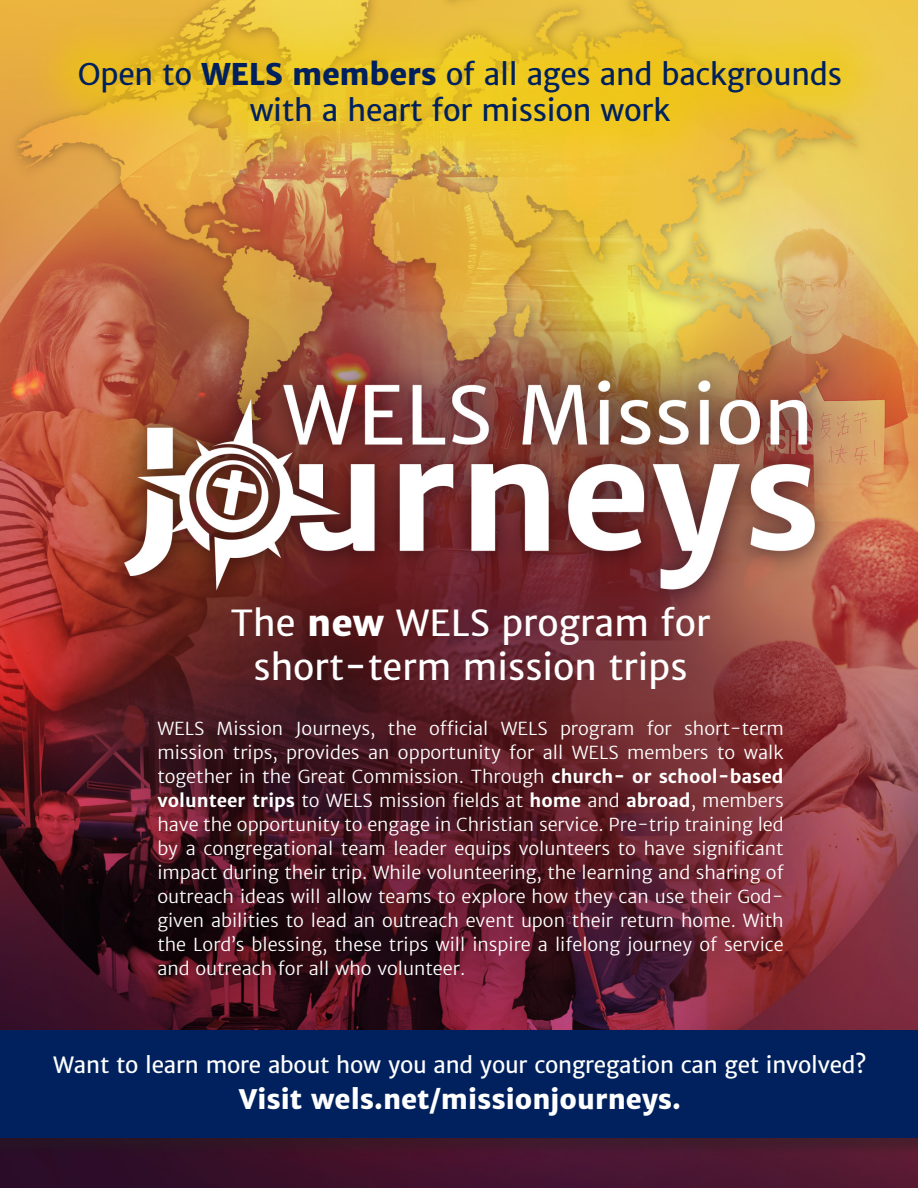
<style>
.page{position:relative;width:918px;height:1188px;background:#fff}
.page>*{position:absolute;margin:0;border:0;box-sizing:border-box;transform-origin:0 0}
.t1{font:36px/43.2px "Merriweather Sans";color:#fff;text-align:center}
.t2{font:30px/36px "Merriweather Sans";letter-spacing:-.01em;color:#00215d;text-align:center}
.t3{font:800 27px "Merriweather Sans";color:#fff}
.t4{font:22.5px "Merriweather Sans";letter-spacing:-.01em;color:#fff}
.t5{font:300 18px/24px "Merriweather Sans";color:#fff;text-align:justify}
.s1{font-weight:800}
.s2{font-weight:700}
</style>
<div class="page">
<img style="left:0;top:0;width:918px;height:1188px">
<div style="left:0;top:1032px;width:918px;height:124px;background:#231f20;opacity:.39"></div>
<div style="left:0;top:1031px;width:918px;height:107px;background:#00215d"></div>
<div style="left:23px;top:4px;width:874px;height:175px;background:#f0cb02;opacity:.55"></div>
<p class="t2" style="left:78px;top:56px;width:765px">Open to <span class="s1">WELS members</span> of all ages and backgrounds with a heart for mission work</p>
<p class="t1" style="left:230px;top:602px;width:482px">The <span class="s1">new</span> WELS program for short-term mission trips</p>
<p class="t5" style="left:157px;top:716px;width:628px">WELS Mission Journeys, the official WELS program for short-term mission trips, provides an opportunity for all WELS members to walk together in the Great Commission. Through <span class="s2">church- or school-based volunteer trips</span> to WELS mission fields at <span class="s2">home</span> and <span class="s2">abroad</span>, members have the opportunity to engage in Christian service. Pre-trip training led by a congregational team leader equips volunteers to have significant impact during their trip. While volunteering, the learning and sharing of outreach ideas will allow teams to explore how they can use their God&shy;given abilities to lead an outreach event upon their return home. With the Lord’s blessing, these trips will inspire a lifelong journey of service and outreach for all who volunteer.</p>
<p class="t4" style="left:53px;top:1050px;width:815px">Want to learn more about how you and your congregation can get involved?</p>
<p class="t3" style="left:239px;top:1081px;width:444px">Visit wels.net/missionjourneys.</p>
</div>
